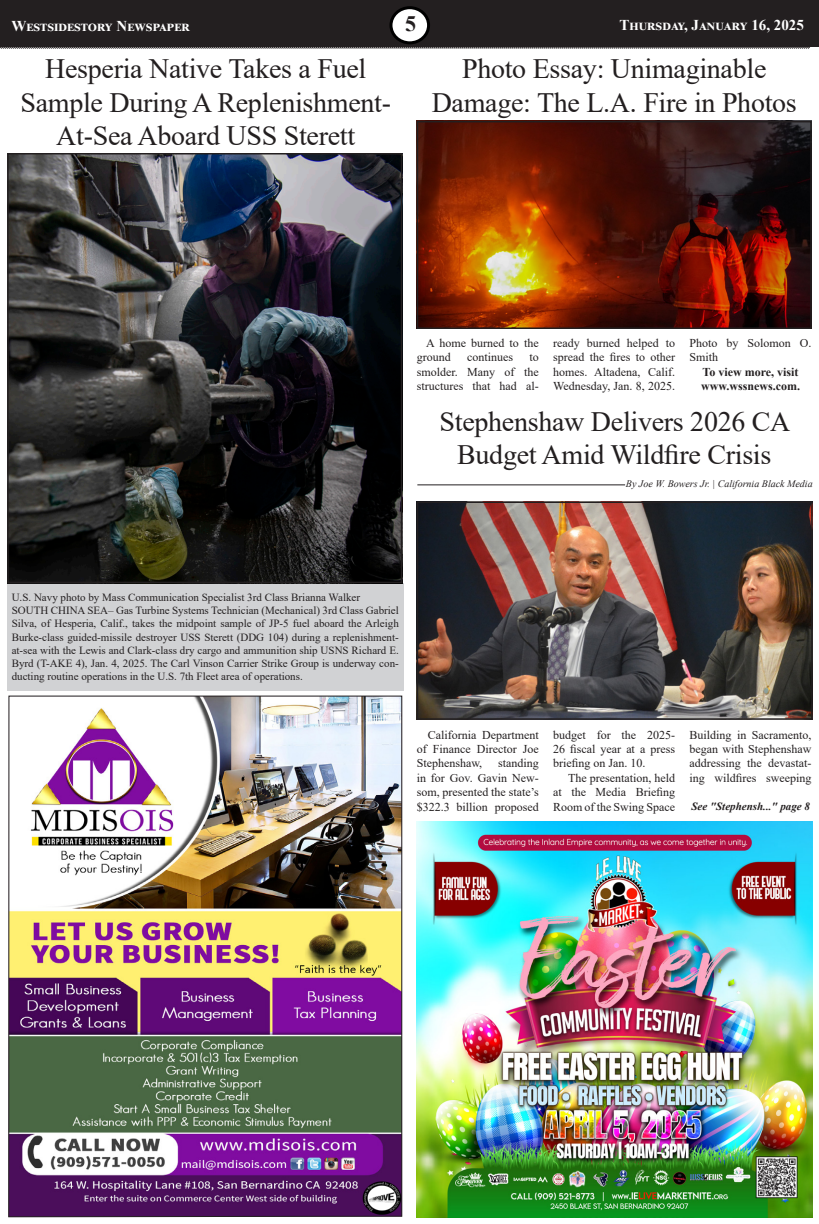
<style>
.page{position:relative;width:819px;height:1224px;background:#fff}
.page>*{position:absolute;margin:0;border:0;box-sizing:border-box;transform-origin:0 0}
.t1{font:28px/33.6px "Times New Roman";letter-spacing:-.01em;color:#231f20;text-align:center}
.t2{font:700 22px "Times New Roman";color:#231f20}
.t3{font:700 15px "Times New Roman";color:#fff}
.t4{font:12px/14.4px "Times New Roman";color:#231f20;text-align:justify}
.t5{font:700 12px "Times New Roman";color:#231f20}
.center{font:11px/13.2px "Times New Roman";color:#231f20;text-align:justify}
.t6{font:italic 700 11px "Times New Roman";color:#231f20}
.t7{font:italic 10px "Times New Roman";color:#231f20}
</style>
<div class="page">
<div style="left:0;top:0;width:819px;height:46px;background:#231f20"></div>
<svg style="left:0;top:44px;width:813px;height:5px"></svg>
<div style="left:391px;top:8px;width:38px;height:35px;background:#fff;border-radius:50%"></div>
<div style="left:389px;top:6px;width:41px;height:38px;border:3px solid #000;border-radius:50%"></div>
<img style="left:8px;top:695px;width:395px;height:523px">
<img style="left:362px;top:1182px;width:40px;height:33px">
<hr style="left:417px;top:484px;width:208px;height:1px;background:#231f20">
<img style="left:417px;top:821px;width:396px;height:396px">
<div style="left:7px;top:583px;width:396px;height:107px;background:#d1d2d4"></div>
<img style="left:10px;top:156px;width:389px;height:424px">
<div style="left:7px;top:153px;width:395px;height:430px;border:2px solid #231f20"></div>
<img style="left:420px;top:124px;width:389px;height:202px">
<div style="left:417px;top:121px;width:395px;height:208px;border:2px solid #231f20"></div>
<img style="left:420px;top:504px;width:390px;height:213px">
<div style="left:417px;top:501px;width:396px;height:219px;border:2px solid #231f20"></div>
<p class="t3" style="left:11px;top:15px;width:180px">Westsidestory Newspaper</p>
<h2 class="t2" style="left:405px;top:8px;width:12px">5</h2>
<p class="t3" style="left:619px;top:14px;width:186px">Thursday, January 16, 2025</p>
<p class="t1" style="left:45px;top:51px;width:323px">Hesperia Native Takes a Fuel</p>
<p class="t1" style="left:20px;top:84px;width:372px">Sample During A Replenishment-<br>At-Sea Aboard USS Sterett</p>
<p class="t1" style="left:462px;top:51px;width:306px">Photo Essay: Unimaginable</p>
<p class="t1" style="left:432px;top:84px;width:367px">Damage: The L.A. Fire in Photos</p>
<p class="t4" style="left:417px;top:335px;width:124px;text-indent:10px">A home burned to the ground</p>
<p class="t4" style="left:467px;top:350px;width:47px">continues</p>
<p class="t4" style="left:417px;top:350px;width:124px;text-indent:113px">to smolder. Many of the structures that had al-</p>
<p class="t4" style="left:553px;top:335px;width:124px">ready burned helped to spread the fires to other homes. Altadena, Calif.<br>Wednesday, Jan. 8, 2025.</p>
<p class="t4" style="left:690px;top:335px;width:124px">Photo by Solomon O.<br>Smith</p>
<p class="t5" style="left:703px;top:363px;width:97px">To view more, visit</p>
<p class="t5" style="left:701px;top:377px;width:100px">www.wssnews.com.</p>
<p class="t1" style="left:440px;top:404px;width:352px">Stephenshaw Delivers 2026 CA<br>Budget Amid Wildfire Crisis</p>
<p class="t7" style="left:626px;top:477px;width:188px">By Joe W. Bowers Jr. | California Black Media</p>
<p class="center" style="left:12px;top:590px;width:350px">U.S. Navy photo by Mass Communication Specialist 3rd Class Brianna Walker</p>
<p class="center" style="left:12px;top:604px;width:389px">SOUTH CHINA SEA– Gas Turbine Systems Technician (Mechanical) 3rd Class Gabriel Silva, of Hesperia, Calif., takes the midpoint sample of JP-5 fuel aboard the Arleigh Burke-class guided-missile destroyer USS Sterett (DDG 104) during a replenishment&shy;at-sea with the Lewis and Clark-class dry cargo and ammunition ship USNS Richard E.<br>Byrd (T-AKE 4), Jan. 4, 2025. The Carl Vinson Carrier Strike Group is underway con&shy;ducting routine operations in the U.S. 7th Fleet area of operations.</p>
<p class="t4" style="left:417px;top:727px;width:124px;text-indent:11px">California Department of Finance Director Joe Stephenshaw,</p>
<p class="t4" style="left:417px;top:756px;width:124px;text-indent:81px">standing in for Gov. Gavin New&shy;som, presented the state’s $322.3 billion proposed</p>
<p class="t4" style="left:553px;top:727px;width:124px">budget for the 2025- 26 fiscal year at a press briefing on Jan. 10.</p>
<p class="t4" style="left:553px;top:770px;width:124px;text-indent:15px">The presentation, held at the Media Briefing Room of the Swing Space</p>
<p class="t4" style="left:690px;top:727px;width:124px">Building in Sacramento, began with Stephenshaw addressing the devastat&shy;ing wildfires sweeping</p>
<p class="t6" style="left:691px;top:798px;width:120px">See "Stephensh..." page 8</p>
</div>
